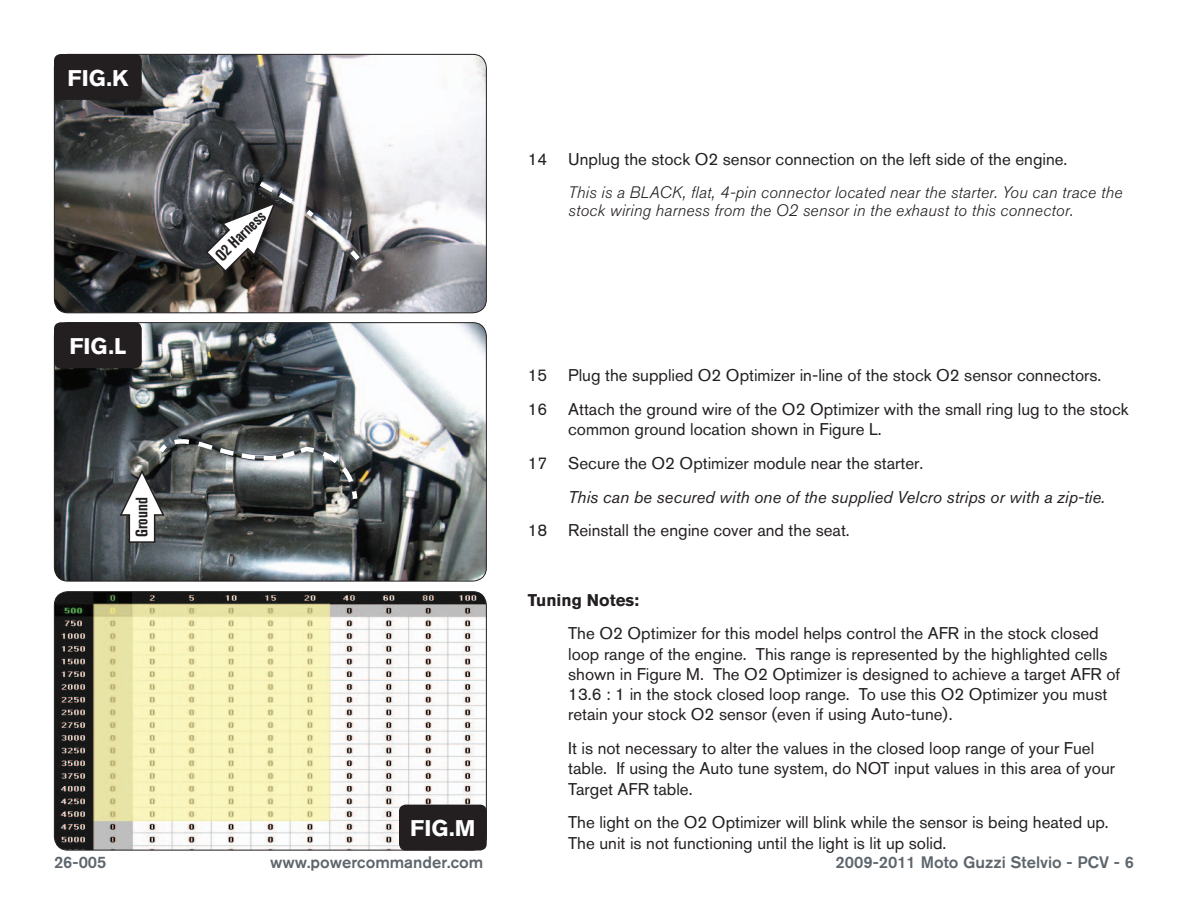
<style>
.page{position:relative;width:1188px;height:918px;background:#fff}
.page>*{position:absolute;margin:0;border:0;box-sizing:border-box;transform-origin:0 0}
.t1{font:700 22.5px "Akzidenz Grotesk BQ";color:#fff}
.Bodycopy{font:16.8px/20.2px "Akzidenz Grotesk BQ";color:#231f20}
.Bodycopy-2{font:italic 16.8px "Akzidenz Grotesk BQ";color:#231f20}
.Bodycopy-3{font:700 16.8px "Akzidenz Grotesk BQ";color:#231f20}
.Bodycopy-4{font:italic 300 16.5px/18px "Akzidenz Grotesk BQ";letter-spacing:.01em;color:#231f20}
.t2{font:500 16.5px "Akzidenz Grotesk BQ";color:#5e656c}
.t3{font:700 condensed 16.5px "Akzidenz Grotesk BQ";color:#231f20}
</style>
<div class="page">
<img style="left:54px;top:54px;width:432px;height:259px">
<div style="left:54px;top:54px;width:433px;height:259px;border:1px solid #231f20;border-radius:14px"></div>
<div style="left:54px;top:54px;width:88px;height:46px;background:#231f20;border-radius:7px"></div>
<img style="left:54px;top:593px;width:432px;height:257px">
<div style="left:54px;top:591px;width:433px;height:259px;border:1px solid #231f20;border-radius:14px"></div>
<div style="left:399px;top:805px;width:88px;height:46px;background:#231f20;border-radius:7px"></div>
<img style="left:54px;top:323px;width:432px;height:258px">
<div style="left:54px;top:322px;width:433px;height:259px;border:1px solid #231f20;border-radius:14px"></div>
<div style="left:54px;top:322px;width:88px;height:46px;background:#231f20;border-radius:7px"></div>
<svg style="left:118px;top:438px;width:242px;height:106px;background:#666a6a"></svg>
<svg style="left:205px;top:177px;width:159px;height:96px"></svg>
<p class="t1" style="left:68px;top:65px;width:62px">FIG.K</p>
<p class="t1" style="left:70px;top:333px;width:58px">FIG.L</p>
<p class="t3" style="left:132px;top:537px;width:41px;rotate:-90deg">Ground</p>
<p class="t3" style="left:212px;top:251px;width:65px;rotate:-45deg">O2 Harness</p>
<p class="Bodycopy" style="left:528px;top:148px;width:541px">14 Unplug the stock O2 sensor connection on the left side of the engine.</p>
<p class="Bodycopy-4" style="left:568px;top:184px;width:556px">This is a BLACK, flat, 4-pin connector located near the starter. You can trace the stock wiring harness from the O2 sensor in the exhaust to this connector.</p>
<p class="t1" style="left:410px;top:815px;width:67px">FIG.M</p>
<p class="Bodycopy" style="left:528px;top:365px;width:575px">15 Plug the supplied O2 Optimizer in-line of the stock O2 sensor connectors.</p>
<p class="Bodycopy" style="left:568px;top:399px;width:562px;text-indent:-40px">16 Attach the ground wire of the O2 Optimizer with the small ring lug to the stock common ground location shown in Figure L.</p>
<p class="Bodycopy" style="left:528px;top:453px;width:397px">17 Secure the O2 Optimizer module near the starter.</p>
<p class="Bodycopy-2" style="left:568px;top:487px;width:538px">This can be secured with one of the supplied Velcro strips or with a zip-tie.</p>
<p class="Bodycopy" style="left:528px;top:520px;width:324px">18 Reinstall the engine cover and the seat.</p>
<p class="Bodycopy-3" style="left:528px;top:590px;width:113px">Tuning Notes:</p>
<p class="Bodycopy" style="left:568px;top:623px;width:553px">The O2 Optimizer for this model helps control the AFR in the stock closed loop range of the engine. This range is represented by the highlighted cells shown in Figure M. The O2 Optimizer is designed to achieve a target AFR of 13.6 : 1 in the stock closed loop range. To use this O2 Optimizer you must retain your stock O2 sensor (even if using Auto-tune).</p>
<p class="Bodycopy" style="left:568px;top:738px;width:548px">It is not necessary to alter the values in the closed loop range of your Fuel table. If using the Auto tune system, do NOT input values in this area of your<br>Target AFR table.</p>
<p class="Bodycopy" style="left:568px;top:812px;width:542px">The light on the O2 Optimizer will blink while the sensor is being heated up.<br>The unit is not functioning until the light is lit up solid.</p>
<p class="t2" style="left:54px;top:852px;width:54px">26-005</p>
<p class="t2" style="left:270px;top:852px;width:215px">www.powercommander.com</p>
<p class="t2" style="left:836px;top:852px;width:300px">2009-2011 Moto Guzzi Stelvio - PCV - 6</p>
</div>
